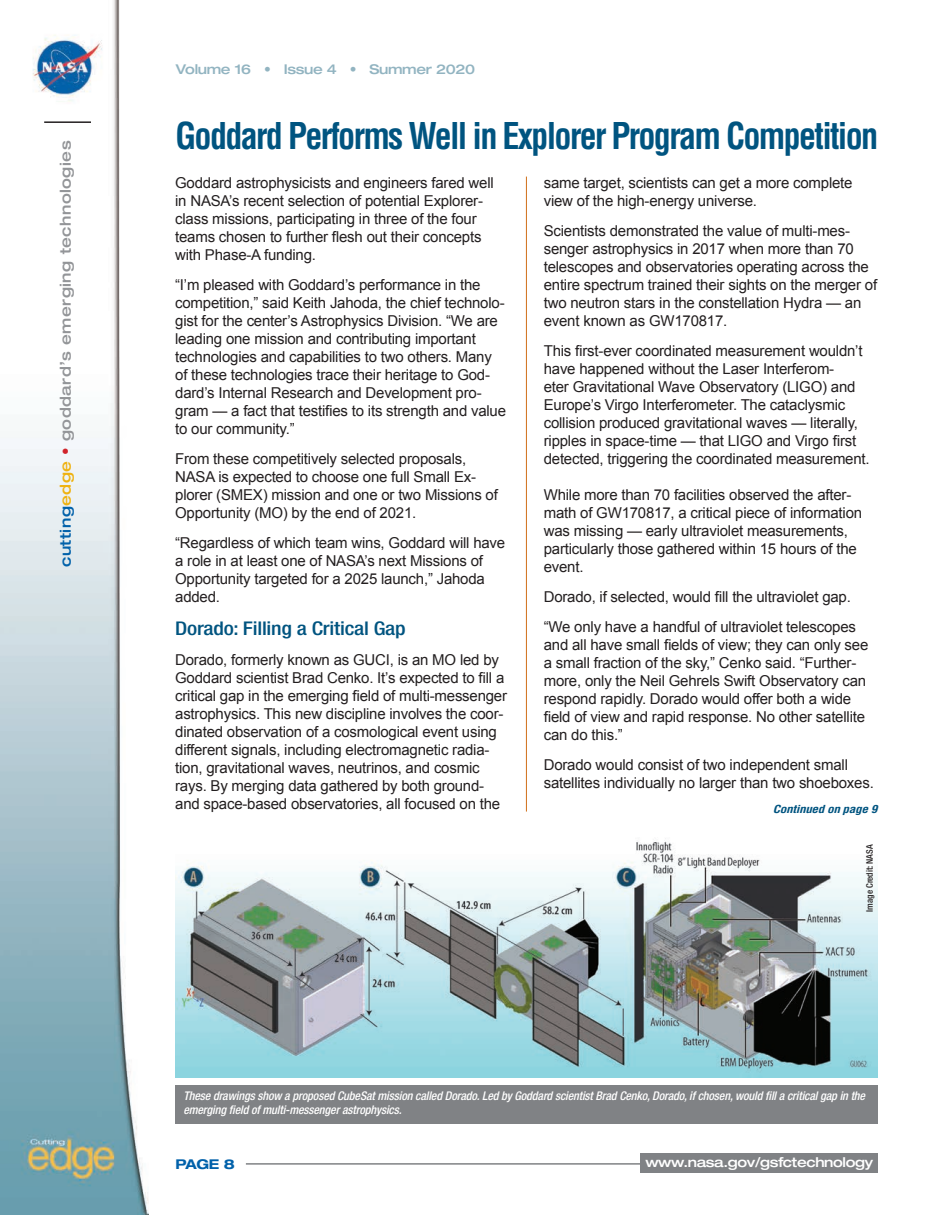
<style>
.page{position:relative;width:945px;height:1215px;background:#fff}
.page>*{position:absolute;margin:0;border:0;box-sizing:border-box;transform-origin:0 0}
.t1{font:700 condensed 36px "Helvetica";letter-spacing:-.05em;color:#005480;scale:.95 1}
.t2{font:500 condensed 18.9px "Helvetica Neue";letter-spacing:-.01em;color:#005480;scale:1.16 1}
.t3{font:15px/18px "Arial";letter-spacing:-.015em;color:#231f20}
.t4{font:500 expanded 15px "Helvetica Neue";letter-spacing:.03em;color:#939598}
.t5{font:500 expanded 13.5px "Helvetica Neue";letter-spacing:-.025em;color:#fff}
.t6{font:500 expanded 13.5px "Helvetica Neue";letter-spacing:-.025em;color:#92b4c1}
.t7{font:700 expanded 13.5px "Helvetica Neue";color:#0161aa}
.t8{font:italic 500 condensed 12px/14.4px "Helvetica Neue";letter-spacing:-.01em;color:#fff}
.t9{font:italic 700 condensed 10.8px "Helvetica";letter-spacing:-.025em;color:#005480;scale:1.22 1}
.t10{font:500 condensed 9px "Helvetica Neue";color:#231f20}
.s1{color:#0161aa}
.s2{color:#efb211}
.s3{color:#d1232a}
</style>
<div class="page">
<img style="left:0;top:0;width:148px;height:1215px">
<hr style="left:44px;top:121px;width:47px;height:2px;background:#231f20">
<hr style="left:246px;top:1163px;width:398px;height:2px;background:#808285">
<div style="left:640px;top:1153px;width:238px;height:20px;background:#808285"></div>
<hr style="left:526px;top:177px;width:1px;height:635px;background:#d06f18">
<div style="left:176px;top:1085px;width:702px;height:38px;background:#808285"></div>
<img style="left:175px;top:838px;width:703px;height:240px">
<p class="t4" style="left:56px;top:567px;width:428px;rotate:-90deg"><span class="s1">cutting</span><span class="s2">edge</span> <span class="s3">•</span> goddard’s emerging technologies</p>
<p class="t6" style="left:176px;top:61px;width:301px">Volume 16 • Issue 4 • Summer 2020</p>
<p class="t1" style="left:175px;top:114px;width:741px">Goddard Performs Well in Explorer Program Competition</p>
<p class="t3" style="left:175px;top:173px;width:320px">Goddard astrophysicists and engineers fared well in NASA’s recent selection of potential Explorer&shy;class missions, participating in three of the four teams chosen to further flesh out their concepts with Phase-A funding.</p>
<p class="t3" style="left:175px;top:275px;width:332px">“I’m pleased with Goddard’s performance in the competition,” said Keith Jahoda, the chief technolo&shy;gist for the center’s Astrophysics Division. “We are leading one mission and contributing important technologies and capabilities to two others. Many of these technologies trace their heritage to God&shy;dard’s Internal Research and Development pro&shy;gram — a fact that testifies to its strength and value to our community.”</p>
<p class="t3" style="left:175px;top:449px;width:324px">From these competitively selected proposals, NASA is expected to choose one full Small Ex&shy;plorer (SMEX) mission and one or two Missions of Opportunity (MO) by the end of 2021.</p>
<p class="t3" style="left:175px;top:533px;width:332px">“Regardless of which team wins, Goddard will have a role in at least one of NASA’s next Missions of Opportunity targeted for a 2025 launch,” Jahoda added.</p>
<p class="t2" style="left:175px;top:617px;width:200px">Dorado: Filling a Critical Gap</p>
<p class="t3" style="left:175px;top:650px;width:333px">Dorado, formerly known as GUCI, is an MO led by Goddard scientist Brad Cenko. It’s expected to fill a critical gap in the emerging field of multi-messenger astrophysics. This new discipline involves the coor&shy;dinated observation of a cosmological event using different signals, including electromagnetic radia&shy;tion, gravitational waves, neutrinos, and cosmic rays. By merging data gathered by both ground&shy;and space-based observatories, all focused on the</p>
<p class="t3" style="left:544px;top:173px;width:310px">same target, scientists can get a more complete view of the high-energy universe.</p>
<p class="t3" style="left:544px;top:221px;width:335px">Scientists demonstrated the value of multi-mes&shy;senger astrophysics in 2017 when more than 70 telescopes and observatories operating across the entire spectrum trained their sights on the merger of two neutron stars in the constellation Hydra — an event known as GW170817.</p>
<p class="t3" style="left:544px;top:341px;width:327px">This first-ever coordinated measurement wouldn’t have happened without the Laser Interferom-<br>eter Gravitational Wave Observatory (LIGO) and Europe’s Virgo Interferometer. The cataclysmic collision produced gravitational waves — literally, ripples in space-time — that LIGO and Virgo first detected, triggering the coordinated measurement.</p>
<p class="t3" style="left:544px;top:485px;width:320px">While more than 70 facilities observed the after&shy;math of GW170817, a critical piece of information was missing — early ultraviolet measurements, particularly those gathered within 15 hours of the event.</p>
<p class="t3" style="left:544px;top:587px;width:309px">Dorado, if selected, would fill the ultraviolet gap.</p>
<p class="t3" style="left:544px;top:617px;width:326px">“We only have a handful of ultraviolet telescopes and all have small fields of view; they can only see a small fraction of the sky,” Cenko said. “Further&shy;more, only the Neil Gehrels Swift Observatory can respond rapidly. Dorado would offer both a wide field of view and rapid response. No other satellite can do this.”</p>
<p class="t3" style="left:544px;top:755px;width:332px">Dorado would consist of two independent small satellites individually no larger than two shoeboxes.</p>
<p class="t9" style="left:773px;top:803px;width:87px">Continued on page 9</p>
<p class="t10" style="left:864px;top:912px;width:69px;rotate:-90deg">Image Credit: NASA</p>
<p class="t8" style="left:183px;top:1088px;width:683px">These drawings show a proposed CubeSat mission called Dorado. Led by Goddard scientist Brad Cenko, Dorado, if chosen, would fill a critical gap in the emerging field of multi-messenger astrophysics.</p>
<p class="t7" style="left:175px;top:1156px;width:61px">PAGE 8</p>
<p class="t5" style="left:645px;top:1154px;width:229px">www.nasa.gov/gsfctechnology</p>
</div>
